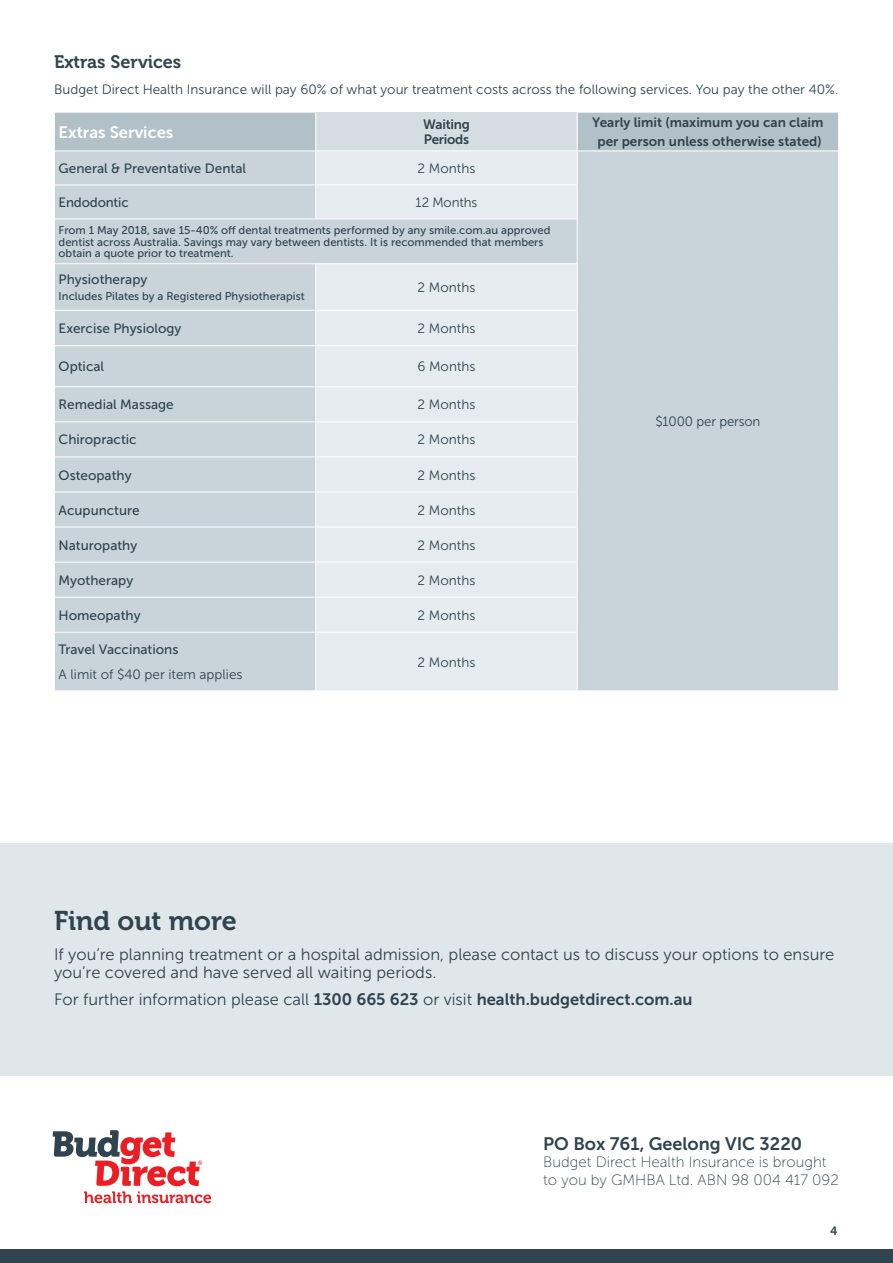
<style>
.page{position:relative;width:893px;height:1263px;background:#fff}
.page>*{position:absolute;margin:0;border:0;box-sizing:border-box;transform-origin:0 0}
.t1{font:27px "Museo 700";color:#2f444e}
.t2{font:18px "Museo Sans 700";color:#2f444e}
.t3{font:18px "Museo 700";color:#2f444e}
.t4{font:16.5px/18px "Museo Sans 300";color:#2f444e}
.t5{font:16.5px "Museo Sans 700";color:#fff}
.t6{font:15px/17.2px "Museo Sans 100";color:#2f444e}
.t7{font:13.5px "Museo Sans 300";color:#2f444e}
.t8{font:13.5px "Museo Sans 500";color:#2f444e}
.t9{font:13.5px/19.2px "Museo Sans 700";color:#2f444e;text-align:center}
.t10{font:13.5px/15px "Museo Sans 700";letter-spacing:-.02em;color:#2f444e}
.t11{font:12px "Museo Sans 700";color:#2f444e}
.t12{font:11.25px/11.2px "Museo Sans 500";color:#2f444e}
.s1{font-family:"Museo Sans 700"}
</style>
<div class="page">
<div style="left:0;top:1249px;width:893px;height:14px;background:#2f444e"></div>
<div style="left:55px;top:113px;width:783px;height:38px;background:#b2c0c8"></div>
<div style="left:316px;top:113px;width:261px;height:38px;background:#d4dde2"></div>
<div style="left:55px;top:152px;width:783px;height:538px;background:#c8d3da"></div>
<svg style="left:316px;top:152px;width:261px;height:538px;background:#e2e9ec"></svg>
<hr style="left:315px;top:113px;width:1px;height:38px;background:#fff">
<hr style="left:577px;top:113px;width:1px;height:38px;background:#fff">
<hr style="left:315px;top:151px;width:1px;height:34px;background:#fff">
<hr style="left:577px;top:151px;width:1px;height:34px;background:#fff">
<hr style="left:54px;top:185px;width:262px;height:1px;background:#fff">
<hr style="left:316px;top:185px;width:262px;height:1px;background:#fff">
<hr style="left:315px;top:185px;width:1px;height:34px;background:#fff">
<hr style="left:577px;top:185px;width:1px;height:34px;background:#fff">
<hr style="left:54px;top:219px;width:262px;height:1px;background:#fff">
<hr style="left:316px;top:219px;width:262px;height:1px;background:#fff">
<hr style="left:577px;top:219px;width:1px;height:44px;background:#fff">
<hr style="left:54px;top:263px;width:262px;height:1px;background:#fff">
<hr style="left:316px;top:263px;width:262px;height:1px;background:#fff">
<hr style="left:315px;top:264px;width:1px;height:46px;background:#fff">
<hr style="left:577px;top:264px;width:1px;height:46px;background:#fff">
<hr style="left:54px;top:310px;width:262px;height:1px;background:#fff">
<hr style="left:316px;top:310px;width:262px;height:1px;background:#fff">
<hr style="left:315px;top:311px;width:1px;height:34px;background:#fff">
<hr style="left:577px;top:311px;width:1px;height:34px;background:#fff">
<hr style="left:54px;top:345px;width:262px;height:1px;background:#fff">
<hr style="left:316px;top:345px;width:262px;height:1px;background:#fff">
<hr style="left:315px;top:346px;width:1px;height:40px;background:#fff">
<hr style="left:577px;top:346px;width:1px;height:40px;background:#fff">
<hr style="left:54px;top:386px;width:262px;height:1px;background:#fff">
<hr style="left:316px;top:386px;width:262px;height:1px;background:#fff">
<hr style="left:315px;top:387px;width:1px;height:34px;background:#fff">
<hr style="left:577px;top:387px;width:1px;height:34px;background:#fff">
<hr style="left:54px;top:421px;width:262px;height:1px;background:#fff">
<hr style="left:316px;top:421px;width:262px;height:1px;background:#fff">
<hr style="left:315px;top:422px;width:1px;height:34px;background:#fff">
<hr style="left:577px;top:422px;width:1px;height:34px;background:#fff">
<hr style="left:54px;top:456px;width:262px;height:1px;background:#fff">
<hr style="left:316px;top:456px;width:262px;height:1px;background:#fff">
<hr style="left:315px;top:457px;width:1px;height:35px;background:#fff">
<hr style="left:577px;top:457px;width:1px;height:35px;background:#fff">
<hr style="left:54px;top:492px;width:262px;height:1px;background:#fff">
<hr style="left:316px;top:492px;width:262px;height:1px;background:#fff">
<hr style="left:315px;top:492px;width:1px;height:35px;background:#fff">
<hr style="left:577px;top:492px;width:1px;height:35px;background:#fff">
<hr style="left:54px;top:527px;width:262px;height:1px;background:#fff">
<hr style="left:316px;top:527px;width:262px;height:1px;background:#fff">
<hr style="left:315px;top:527px;width:1px;height:35px;background:#fff">
<hr style="left:577px;top:527px;width:1px;height:35px;background:#fff">
<hr style="left:54px;top:562px;width:262px;height:1px;background:#fff">
<hr style="left:316px;top:562px;width:262px;height:1px;background:#fff">
<hr style="left:315px;top:562px;width:1px;height:35px;background:#fff">
<hr style="left:577px;top:562px;width:1px;height:35px;background:#fff">
<hr style="left:54px;top:597px;width:262px;height:1px;background:#fff">
<hr style="left:316px;top:597px;width:262px;height:1px;background:#fff">
<hr style="left:315px;top:597px;width:1px;height:35px;background:#fff">
<hr style="left:577px;top:597px;width:1px;height:35px;background:#fff">
<hr style="left:54px;top:632px;width:262px;height:1px;background:#fff">
<hr style="left:316px;top:632px;width:262px;height:1px;background:#fff">
<hr style="left:315px;top:633px;width:1px;height:57px;background:#fff">
<hr style="left:577px;top:633px;width:1px;height:57px;background:#fff">
<div style="left:0;top:843px;width:893px;height:232px;background:#e0e7eb"></div>
<svg style="left:53px;top:1130px;width:158px;height:73px"></svg>
<h2 class="t3" style="left:54px;top:51px;width:129px">Extras Services</h2>
<p class="t7" style="left:54px;top:82px;width:786px">Budget Direct Health Insurance will pay 60% of what your treatment costs across the following services. You pay the other 40%.</p>
<p class="t5" style="left:59px;top:123px;width:116px">Extras Services</p>
<p class="t10" style="left:423px;top:117px;width:48px">Waiting<br>Periods</p>
<p class="t9" style="left:592px;top:113px;width:233px">Yearly limit (maximum you can claim per person unless otherwise stated)</p>
<p class="t8" style="left:59px;top:161px;width:189px">General &amp; Preventative Dental</p>
<p class="t7" style="left:418px;top:161px;width:59px">2 Months</p>
<p class="t8" style="left:59px;top:195px;width:72px">Endodontic</p>
<p class="t7" style="left:416px;top:195px;width:63px">12 Months</p>
<p class="t12" style="left:59px;top:225px;width:493px">From 1 May 2018, save 15-40% off dental treatments performed by any smile.com.au approved dentist across Australia. Savings may vary between dentists. It is recommended that members obtain a quote prior to treatment.</p>
<p class="t8" style="left:59px;top:272px;width:90px">Physiotherapy</p>
<p class="t12" style="left:59px;top:291px;width:248px">Includes Pilates by a Registered Physiotherapist</p>
<p class="t7" style="left:418px;top:280px;width:59px">2 Months</p>
<p class="t8" style="left:59px;top:321px;width:124px">Exercise Physiology</p>
<p class="t7" style="left:418px;top:321px;width:59px">2 Months</p>
<p class="t8" style="left:59px;top:359px;width:47px">Optical</p>
<p class="t7" style="left:417px;top:359px;width:60px">6 Months</p>
<p class="t8" style="left:59px;top:397px;width:117px">Remedial Massage</p>
<p class="t7" style="left:418px;top:397px;width:59px">2 Months</p>
<p class="t8" style="left:59px;top:432px;width:79px">Chiropractic</p>
<p class="t7" style="left:418px;top:432px;width:59px">2 Months</p>
<p class="t8" style="left:59px;top:467px;width:74px">Osteopathy</p>
<p class="t7" style="left:418px;top:468px;width:59px">2 Months</p>
<p class="t8" style="left:59px;top:502px;width:83px">Acupuncture</p>
<p class="t7" style="left:418px;top:503px;width:59px">2 Months</p>
<p class="t8" style="left:59px;top:538px;width:80px">Naturopathy</p>
<p class="t7" style="left:418px;top:538px;width:59px">2 Months</p>
<p class="t8" style="left:59px;top:573px;width:76px">Myotherapy</p>
<p class="t7" style="left:418px;top:573px;width:59px">2 Months</p>
<p class="t8" style="left:59px;top:608px;width:83px">Homeopathy</p>
<p class="t7" style="left:418px;top:608px;width:59px">2 Months</p>
<p class="t8" style="left:59px;top:642px;width:121px">Travel Vaccinations</p>
<p class="t7" style="left:59px;top:667px;width:185px">A limit of $40 per item applies</p>
<p class="t7" style="left:418px;top:655px;width:59px">2 Months</p>
<p class="t7" style="left:655px;top:414px;width:107px">$1000 per person</p>
<h1 class="t1" style="left:54px;top:905px;width:184px">Find out more</h1>
<p class="t4" style="left:54px;top:946px;width:782px">If you’re planning treatment or a hospital admission, please contact us to discuss your options to ensure you’re covered and have served all waiting periods.</p>
<p class="t4" style="left:54px;top:990px;width:640px">For further information please call <span class="s1">1300 665 623</span> or visit <span class="s1">health.budgetdirect.com.au</span></p>
<h2 class="t2" style="left:543px;top:1134px;width:260px">PO Box 761, Geelong VIC 3220</h2>
<p class="t6" style="left:543px;top:1154px;width:297px">Budget Direct Health Insurance is brought to you by GMHBA Ltd. ABN 98 004 417 092</p>
<p class="t11" style="left:830px;top:1224px;width:9px">4</p>
</div>
